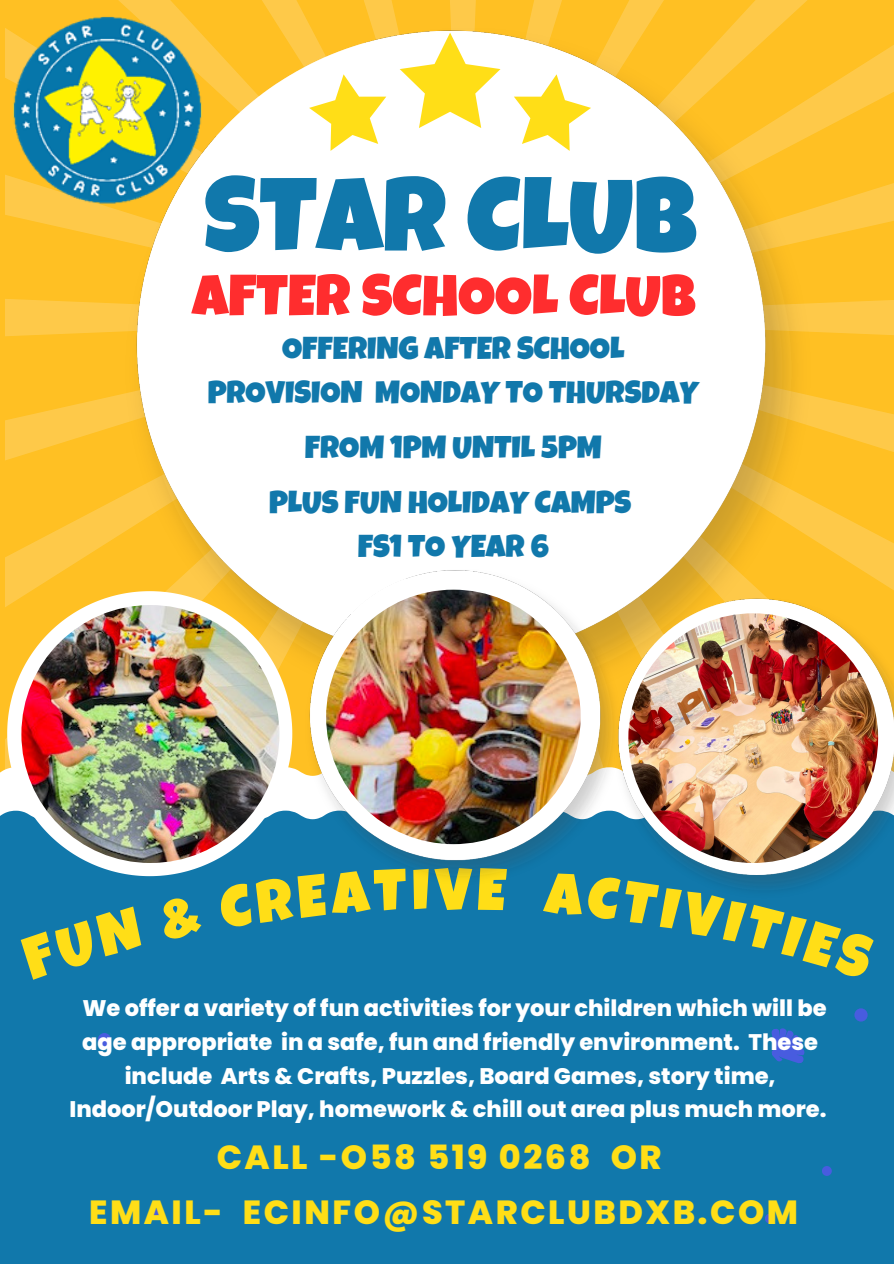
<style>
.page{position:relative;width:894px;height:1264px;background:#fff}
.page>*{position:absolute;margin:0;border:0;box-sizing:border-box;transform-origin:0 0}
.t1{font:105px "Luckiest Guy";color:#1178ab}
.t2{font:59.25px "Luckiest Guy";color:#ffde17}
.t3{font:57.75px "Luckiest Guy";color:#ff2d2e}
.t4{font:800 33.45px/54px "Poppins";letter-spacing:.075em;color:#ffde17;text-align:center}
.t5{font:31.5px/44px "Luckiest Guy";color:#1178ab;text-align:center}
.t6{font:800 22.5px/33.8px "Poppins";color:#fff;text-align:center}
</style>
<div class="page">
<svg style="left:826px;top:357px;width:67px;height:234px;background:#fec32f"></svg>
<svg style="left:6px;top:357px;width:104px;height:410px;background:#fec22f"></svg>
<div style="left:0;top:811px;width:893px;height:126px;background:#1178ab"></div>
<div style="left:0;top:937px;width:893px;height:165px;background:#1178ab"></div>
<div style="left:0;top:1102px;width:893px;height:161px;background:#1178ab"></div>
<div style="left:98px;top:1032px;width:13px;height:14px;background:#485cdf;border-radius:50%"></div>
<div style="left:854px;top:1008px;width:13px;height:13px;background:#485cdf;border-radius:50%"></div>
<div style="left:150px;top:1208px;width:10px;height:10px;background:#485cdf;border-radius:50%"></div>
<svg style="left:821px;top:1165px;width:10px;height:10px"></svg>
<div style="left:764px;top:1213px;width:10px;height:10px;background:#485cdf;border-radius:50%"></div>
<svg style="left:764px;top:1022px;width:43px;height:48px;background:#276cbf"></svg>
<img style="left:110px;top:357px;width:716px;height:369px">
<img style="left:298px;top:562px;width:330px;height:329px">
<img style="left:326px;top:589px;width:254px;height:255px;border-radius:50%">
<img style="left:606px;top:591px;width:287px;height:313px">
<img style="left:628px;top:613px;width:249px;height:250px;border-radius:50%">
<img style="left:0;top:0;width:6px;height:209px">
<svg style="left:6px;top:0;width:887px;height:357px"></svg>
<svg style="left:7px;top:591px;width:285px;height:285px"></svg>
<img style="left:21px;top:605px;width:258px;height:258px;border-radius:50%">
<div style="left:20px;top:905px;width:124px;height:74px;background:#1178ab"></div>
<div style="left:157px;top:893px;width:46px;height:48px;background:#1178ab"></div>
<div style="left:217px;top:868px;width:190px;height:61px;background:#1178ab"></div>
<svg style="left:413px;top:868px;width:16px;height:41px"></svg>
<svg style="left:477px;top:867px;width:30px;height:43px"></svg>
<div style="left:542px;top:871px;width:334px;height:109px;background:#1178ab"></div>
<h1 class="t1" style="left:204px;top:177px;width:493px">STAR CLUB</h1>
<h3 class="t3" style="left:192px;top:275px;width:504px">AFTER SCHOOL CLUB</h3>
<h3 class="t5" style="left:208px;top:330px;width:492px">OFFERING AFTER SCHOOL<br>PROVISION MONDAY TO THURSDAY</h3>
<h3 class="t5" style="left:269px;top:424px;width:363px;line-height:55.2px">FROM 1PM UNTIL 5PM<br>PLUS FUN HOLIDAY CAMPS</h3>
<h3 class="t5" style="left:357px;top:528px;width:192px">FS1 TO YEAR 6</h3>
<h2 class="t2" style="left:435px;top:867px;width:38px">V</h2>
<p class="t6" style="left:69px;top:991px;width:758px">We offer a variety of fun activities for your children which will be age appropriate in a safe, fun and friendly environment. These include Arts &amp; Crafts, Puzzles, Board Games, story time, Indoor/Outdoor Play, homework &amp; chill out area plus much more.</p>
<h3 class="t4" style="left:89px;top:1130px;width:710px">CALL -O58 519 0268 OR<br>EMAIL- ECINFO@STARCLUBDXB.COM</h3>
</div>
